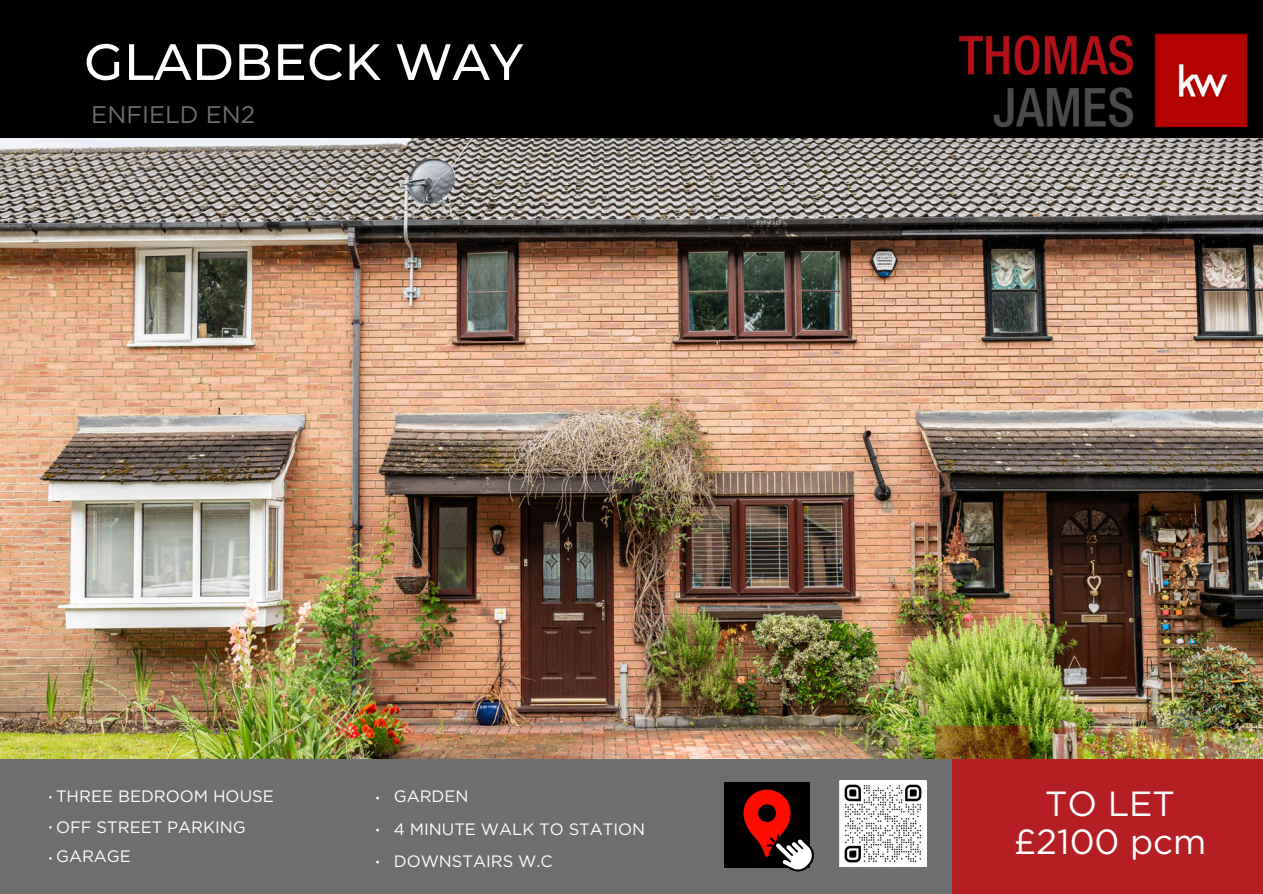
<style>
.page{position:relative;width:1263px;height:894px;background:#fff}
.page>*{position:absolute;margin:0;border:0;box-sizing:border-box;transform-origin:0 0}
.t1{font:500 51px "Montserrat";letter-spacing:.005em;color:#fff}
.t2{font:34.95px "Gotham";color:#fff}
.t3{font:24px "Gotham";color:#6d6e70}
.t4{font:17.55px/32.2px "Montserrat";color:#fff;text-align:justify}
.t5{font:16.5px "Gotham";color:#fff}
.s1{font-family:"Montserrat"}
</style>
<div class="page">
<div style="left:0;top:0;width:1262px;height:162px;background:#000"></div>
<div style="left:952px;top:758px;width:310px;height:135px;background:#b51f24"></div>
<div style="left:0;top:758px;width:952px;height:135px;background:#6d6e70"></div>
<img style="left:724px;top:782px;width:85px;height:85px">
<svg style="left:839px;top:780px;width:88px;height:86px"></svg>
<img style="left:701px;top:33px;width:551px;height:106px">
<img style="left:840px;top:780px;width:86px;height:86px">
<svg style="left:767px;top:834px;width:47px;height:37px;background:#736261"></svg>
<img style="left:0;top:139px;width:1263px;height:619px">
<p class="t1" style="left:84px;top:31px;width:440px">GLADBECK WAY</p>
<p class="t3" style="left:91px;top:100px;width:165px">ENFIELD EN2</p>
<p class="t5" style="left:48px;top:786px;width:227px"><span class="s1">•</span> THREE BEDROOM HOUSE</p>
<p class="t5" style="left:48px;top:816px;width:199px"><span class="s1">•</span> OFF STREET PARKING</p>
<p class="t5" style="left:48px;top:846px;width:84px"><span class="s1">•</span> GARAGE</p>
<p class="t4" style="left:375px;top:780px;width:7px">• • •</p>
<p class="t5" style="left:394px;top:785px;width:76px">GARDEN</p>
<p class="t5" style="left:394px;top:818px;width:253px">4 MINUTE WALK TO STATION</p>
<p class="t5" style="left:394px;top:851px;width:160px">DOWNSTAIRS W.C</p>
<p class="t2" style="left:1045px;top:781px;width:131px">TO LET</p>
<p class="t2" style="left:1014px;top:820px;width:194px">£2100 pcm</p>
</div>
